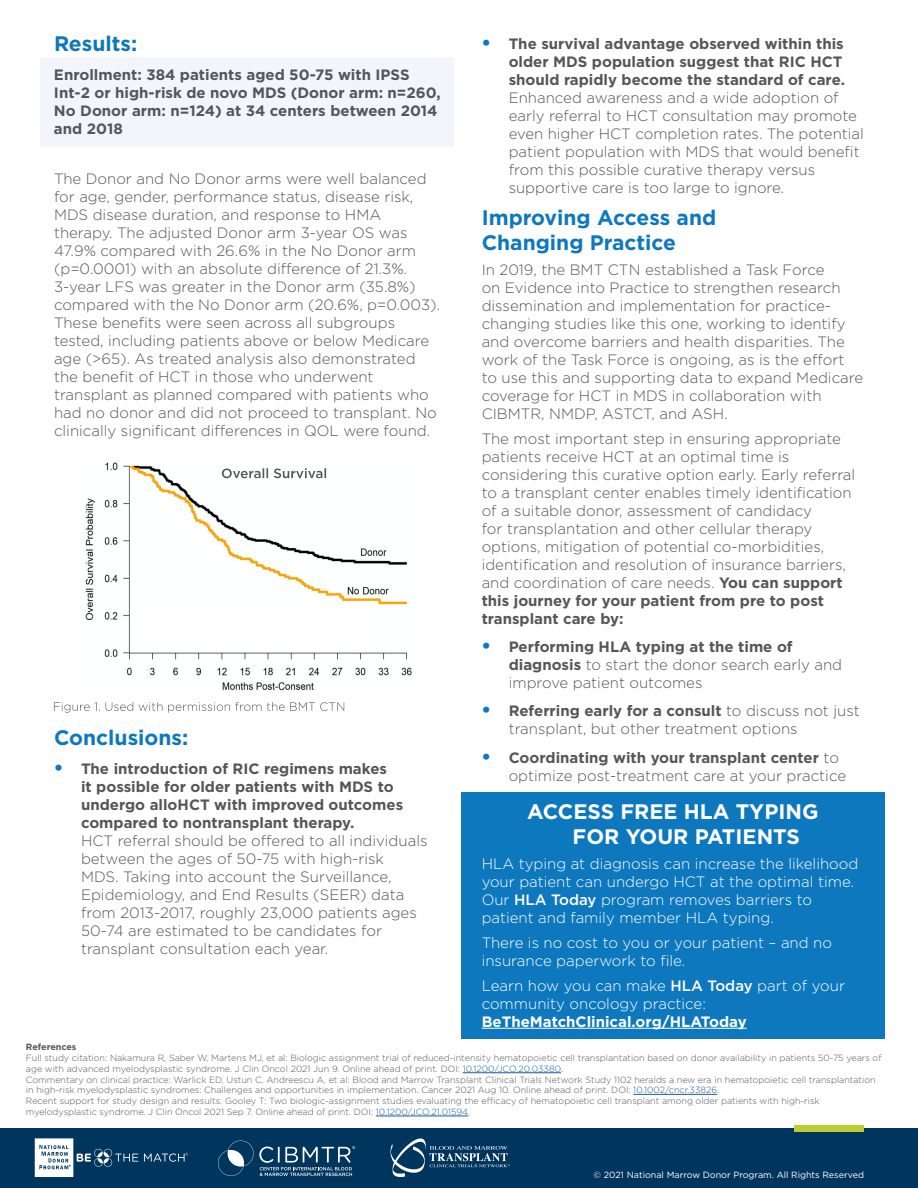
<style>
.page{position:relative;width:918px;height:1188px;background:#fff}
.page>*{position:absolute;margin:0;border:0;box-sizing:border-box;transform-origin:0 0}
.t1{font:700 21px/25.2px "Gotham";color:#0e78bf}
.t2{font:700 21px/25.2px "Gotham";color:#fff}
.t3{font:300 15px/18px "Gotham";color:#55565b}
.t4{font:300 15px/18px "Gotham";color:#fff}
.t5{font:700 15px/18px "Gotham";color:#55565b}
.t6{font:300 9px/10.8px "Gotham";color:#55565b}
.t7{font:9px "Gotham";color:#fff}
.t8{font:700 9px "Gotham";color:#55565b}
.s1{font-weight:900;font-size:18px;color:#0e78bf}
.s2{font-weight:700}
.s3{font-weight:500}
.s4{color:#175d9e}
.s5{color:#231f20}
</style>
<div class="page">
<div style="left:40px;top:57px;width:414px;height:90px;background:#f2f5fa"></div>
<div style="left:461px;top:793px;width:424px;height:246px;background:#0e78bf"></div>
<hr style="left:482px;top:1028px;width:265px;height:1px;background:#fff">
<hr style="left:463px;top:1072px;width:98px;height:1px;background:#175d9e">
<hr style="left:633px;top:1094px;width:84px;height:1px;background:#175d9e">
<hr style="left:376px;top:1116px;width:92px;height:1px;background:#175d9e">
<img style="left:85px;top:462px;width:327px;height:229px">
<svg style="left:222px;top:468px;width:104px;height:10px"></svg>
<svg style="left:54px;top:702px;width:290px;height:11px"></svg>
<div style="left:0;top:1129px;width:918px;height:59px;background:#00355e"></div>
<svg style="left:35px;top:1138px;width:103px;height:39px"></svg>
<svg style="left:144px;top:1153px;width:44px;height:9px"></svg>
<svg style="left:218px;top:1141px;width:137px;height:35px"></svg>
<div style="left:794px;top:1125px;width:70px;height:7px;background:#bccc32"></div>
<svg style="left:390px;top:1138px;width:120px;height:39px"></svg>
<p class="t1" style="left:54px;top:31px;width:85px">Results:</p>
<p class="t5" style="left:54px;top:65px;width:388px">Enrollment: 384 patients aged 50-75 with IPSS Int-2 or high-risk de novo MDS (Donor arm: n=260, No Donor arm: n=124) at 34 centers between 2014 and 2018</p>
<p class="t3" style="left:54px;top:169px;width:388px">The Donor and No Donor arms were well balanced for age, gender, performance status, disease risk, MDS disease duration, and response to HMA therapy. The adjusted Donor arm 3-year OS was 47.9% compared with 26.6% in the No Donor arm (p=0.0001) with an absolute difference of 21.3%.<br>3-year LFS was greater in the Donor arm (35.8%) compared with the No Donor arm (20.6%, p=0.003).<br>These benefits were seen across all subgroups tested, including patients above or below Medicare age (&gt;65). As treated analysis also demonstrated the benefit of HCT in those who underwent transplant as planned compared with patients who had no donor and did not proceed to transplant. No clinically significant differences in QOL were found.</p>
<p class="t1" style="left:54px;top:725px;width:136px">Conclusions:</p>
<p class="t3" style="left:81px;top:759px;width:348px;text-indent:-27px"><span class="s1">•</span> <span class="s2">The introduction of RIC regimens makes<br>it possible for older patients with MDS to undergo alloHCT with improved outcomes compared to nontransplant therapy.<br></span>HCT referral should be offered to all individuals between the ages of 50-75 with high-risk<br>MDS. Taking into account the Surveillance, Epidemiology, and End Results (SEER) data from 2013-2017, roughly 23,000 patients ages 50-74 are estimated to be candidates for transplant consultation each year.</p>
<p class="t3" style="left:509px;top:34px;width:357px;text-indent:-27px"><span class="s1">•</span> <span class="s2">The survival advantage observed within this older MDS population suggest that RIC HCT should rapidly become the standard of care.<br></span>Enhanced awareness and a wide adoption of early referral to HCT consultation may promote even higher HCT completion rates. The potential patient population with MDS that would benefit from this possible curative therapy versus supportive care is too large to ignore.</p>
<p class="t1" style="left:482px;top:205px;width:236px">Improving Access and<br>Changing Practice</p>
<p class="t3" style="left:482px;top:260px;width:383px">In 2019, the BMT CTN established a Task Force<br>on Evidence into Practice to strengthen research dissemination and implementation for practice&shy;changing studies like this one, working to identify and overcome barriers and health disparities. The work of the Task Force is ongoing, as is the effort to use this and supporting data to expand Medicare coverage for HCT in MDS in collaboration with CIBMTR, NMDP, ASTCT, and ASH.</p>
<p class="t3" style="left:482px;top:429px;width:375px">The most important step in ensuring appropriate patients receive HCT at an optimal time is considering this curative option early. Early referral to a transplant center enables timely identification of a suitable donor, assessment of candidacy<br>for transplantation and other cellular therapy options, mitigation of potential co-morbidities, identification and resolution of insurance barriers, and coordination of care needs. <span class="s2">You can support this journey for your patient from pre to post transplant care by:</span></p>
<p class="t3" style="left:509px;top:637px;width:335px;text-indent:-27px"><span class="s1">•</span> <span class="s2">Performing HLA typing at the time of diagnosis</span> to start the donor search early and improve patient outcomes</p>
<p class="t3" style="left:509px;top:702px;width:353px;text-indent:-27px"><span class="s1">•</span> <span class="s2">Referring early for a consult</span> to discuss not just transplant, but other treatment options</p>
<p class="t3" style="left:509px;top:748px;width:339px;text-indent:-27px"><span class="s1">•</span> <span class="s2">Coordinating with your transplant center</span> to optimize post-treatment care at your practice</p>
<p class="t2" style="left:573px;top:799px;width:247px;text-indent:-45px">ACCESS FREE HLA TYPING<br>FOR YOUR PATIENTS</p>
<p class="t4" style="left:482px;top:855px;width:378px">HLA typing at diagnosis can increase the likelihood</p>
<p class="t4" style="left:482px;top:873px;width:374px">your patient can undergo HCT at the optimal time.</p>
<p class="t4" style="left:482px;top:891px;width:332px">Our <span class="s3">HLA Today</span> program removes barriers to</p>
<p class="t4" style="left:482px;top:909px;width:294px">patient and family member HLA typing.</p>
<p class="t4" style="left:482px;top:933px;width:352px">There is no cost to you or your patient – and no insurance paperwork to file.</p>
<p class="t4" style="left:482px;top:976px;width:365px">Learn how you can make <span class="s3">HLA Today</span> part of your community oncology practice:<br><span class="s2">BeTheMatchClinical.org/HLAToday</span></p>
<p class="t8" style="left:26px;top:1041px;width:52px">References</p>
<p class="t6" style="left:26px;top:1052px;width:857px">Full study citation: Nakamura R, Saber W, Martens MJ, et al: Biologic assignment trial of reduced-intensity hematopoietic cell transplantation based on donor availability in patients 50-75 years of age with advanced myelodysplastic syndrome. J Clin Oncol 2021 Jun 9. Online ahead of print. DOI: <span class="s4">10.1200/JCO.20.03380</span><span class="s5">.</span></p>
<p class="t6" style="left:26px;top:1074px;width:851px">Commentary on clinical practice: Warlick ED, Ustun C, Andreescu A, et al: Blood and Marrow Transplant Clinical Trials Network Study 1102 heralds a new era in hematopoietic cell transplantation in high-risk myelodysplastic syndromes: Challenges and opportunities in implementation. Cancer 2021 Aug 10. Online ahead of print. DOI: <span class="s4">10.1002/cncr.33826</span><span class="s5">.</span></p>
<p class="t6" style="left:26px;top:1095px;width:795px">Recent support for study design and results: Gooley T: Two biologic-assignment studies evaluating the efficacy of hematopoietic cell transplant among older patients with high-risk myelodysplastic syndrome. J Clin Oncol 2021 Sep 7. Online ahead of print. DOI: <span class="s4">10.1200/JCO.21.01594</span>.</p>
<p class="t7" style="left:594px;top:1169px;width:272px">© 2021 National Marrow Donor Program. All Rights Reserved</p>
</div>
